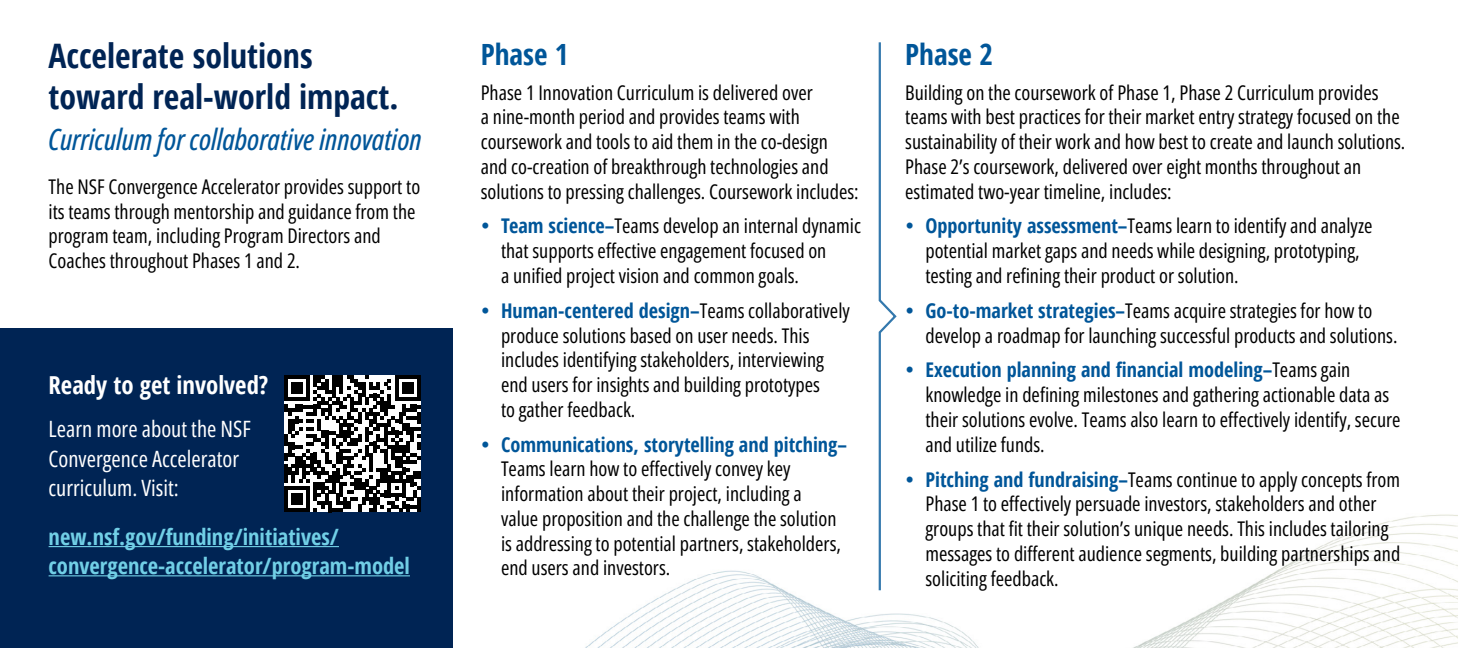
<style>
.page{position:relative;width:1458px;height:648px;background:#fff}
.page>*{position:absolute;margin:0;border:0;box-sizing:border-box;transform-origin:0 0}
.t1{font:700 condensed 33.75px/40.5px "Open Sans";color:#002454}
._13pt_Italics{font:italic 500 29.25px "Open Sans Condensed";color:#005699}
.t2{font:700 condensed 29.25px "Open Sans";color:#005699}
.t3{font:700 condensed 24.75px "Open Sans";color:#fff}
.White_10pt_Base_Copy{font:700 condensed 22.5px/29.2px "Open Sans";color:#71cfe6}
.White_10pt_Base_Copy-2{font:22.5px/29.2px "Open Sans Condensed";color:#fff}
.t4{font:20.25px/24.8px "Open Sans Condensed";color:#000}
.s1{font-family:"Open Sans";font-weight:700;font-stretch:condensed;color:#005699}
</style>
<div class="page">
<img style="left:452px;top:393px;width:1006px;height:255px">
<div style="left:0;top:328px;width:452px;height:320px;background:#002454"></div>
<svg style="left:284px;top:375px;width:137px;height:137px;background:#737373"></svg>
<hr style="left:417px;top:497px;width:4px;height:15px;background:#000">
<svg style="left:878px;top:42px;width:20px;height:551px"></svg>
<hr style="left:49px;top:546px;width:290px;height:1px;background:#71cfe6">
<hr style="left:49px;top:575px;width:361px;height:1px;background:#71cfe6">
<svg style="left:482px;top:441px;width:6px;height:6px"></svg>
<svg style="left:907px;top:476px;width:6px;height:6px"></svg>
<h2 class="t1" style="left:49px;top:35px;width:351px">Accelerate solutions toward real-world impact.</h2>
<p class="_13pt_Italics" style="left:49px;top:119px;width:375px">Curriculum for collaborative innovation</p>
<p class="t4" style="left:49px;top:174px;width:373px">The NSF Convergence Accelerator provides support to its teams through mentorship and guidance from the program team, including Program Directors and Coaches throughout Phases 1 and 2.</p>
<h4 class="t3" style="left:49px;top:368px;width:221px">Ready to get involved?</h4>
<p class="White_10pt_Base_Copy-2" style="left:49px;top:414px;width:204px">Learn more about the NSF<br>Convergence Accelerator curriculum. Visit:</p>
<p class="White_10pt_Base_Copy" style="left:49px;top:522px;width:363px">new.nsf.gov/funding/initiatives/ convergence-accelerator/program-model</p>
<h3 class="t2" style="left:481px;top:34px;width:89px">Phase 1</h3>
<p class="t4" style="left:481px;top:79px;width:379px">Phase 1 Innovation Curriculum is delivered over<br>a nine-month period and provides teams with coursework and tools to aid them in the co-design and co-creation of breakthrough technologies and solutions to pressing challenges. Coursework includes:</p>
<p class="t4" style="left:501px;top:213px;width:361px"><span class="s1">Team science–</span>Teams develop an internal dynamic that supports effective engagement focused on<br>a unified project vision and common goals.</p>
<p class="t4" style="left:501px;top:298px;width:350px"><span class="s1">Human-centered design–</span>Teams collaboratively produce solutions based on user needs. This includes identifying stakeholders, interviewing end users for insights and building prototypes<br>to gather feedback.</p>
<p class="t4" style="left:501px;top:431px;width:348px"><span class="s1">Communications, storytelling and pitching– </span>Teams learn how to effectively convey key information about their project, including a<br>value proposition and the challenge the solution is addressing to potential partners, stakeholders, end users and investors.</p>
<h3 class="t2" style="left:905px;top:34px;width:89px">Phase 2</h3>
<p class="t4" style="left:905px;top:79px;width:502px">Building on the coursework of Phase 1, Phase 2 Curriculum provides teams with best practices for their market entry strategy focused on the sustainability of their work and how best to create and launch solutions.<br>Phase 2’s coursework, delivered over eight months throughout an estimated two-year timeline, includes:</p>
<p class="t4" style="left:925px;top:213px;width:448px"><span class="s1">Opportunity assessment–</span>Teams learn to identify and analyze potential market gaps and needs while designing, prototyping, testing and refining their product or solution.</p>
<p class="t4" style="left:925px;top:298px;width:474px"><span class="s1">Go-to-market strategies–</span>Teams acquire strategies for how to develop a roadmap for launching successful products and solutions.</p>
<p class="t4" style="left:925px;top:357px;width:477px"><span class="s1">Execution planning and financial modeling–</span>Teams gain knowledge in defining milestones and gathering actionable data as their solutions evolve. Teams also learn to effectively identify, secure and utilize funds.</p>
<p class="t4" style="left:925px;top:466px;width:476px"><span class="s1">Pitching and fundraising–</span>Teams continue to apply concepts from Phase 1 to effectively persuade investors, stakeholders and other groups that fit their solution’s unique needs. This includes tailoring messages to different audience segments, building partnerships and soliciting feedback.</p>
</div>
